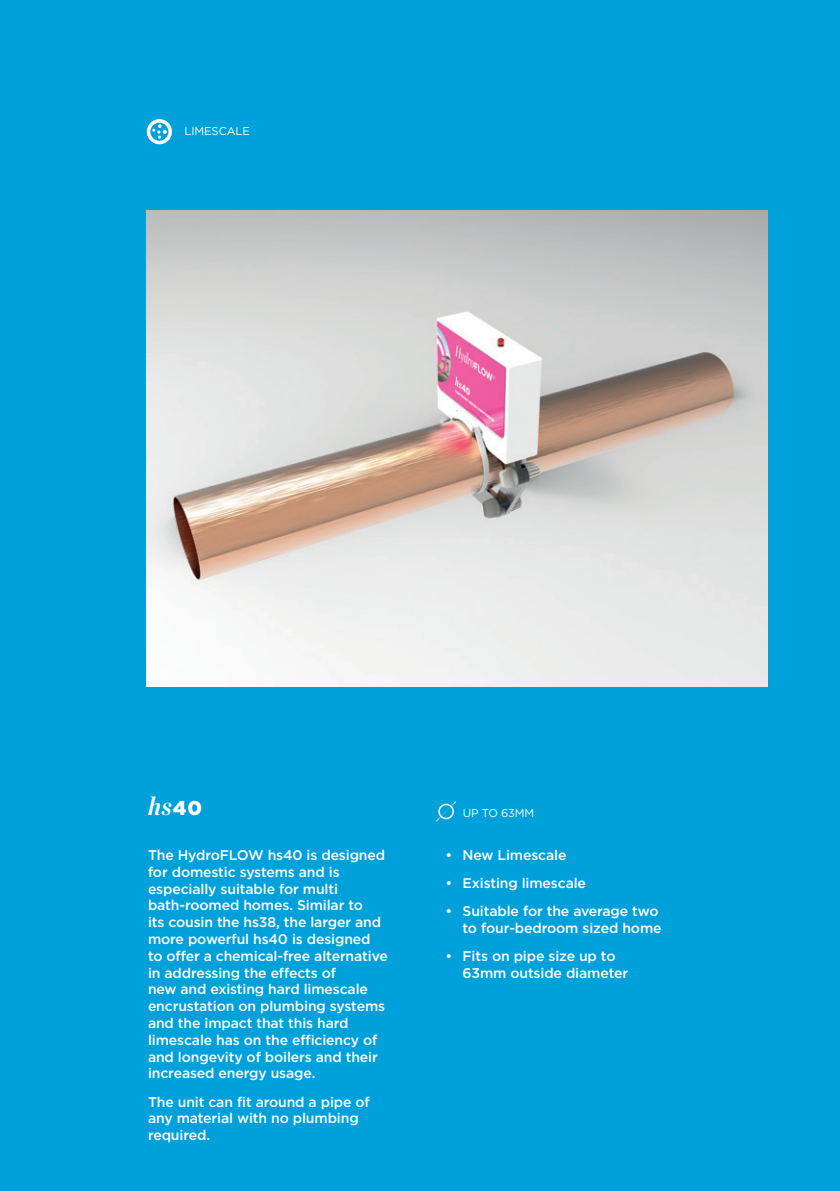
<style>
.page{position:relative;width:840px;height:1191px;background:#fff}
.page>*{position:absolute;margin:0;border:0;box-sizing:border-box;transform-origin:0 0}
.t1{font:italic 700 26px "Chronicle Disp Cond";color:#fff}
.t2{font:500 14px/16.8px "Gotham HTF";letter-spacing:-.01em;color:#fff}
.t3{font:11.2px "Gotham HTF";letter-spacing:-.01em;color:#fff}
.s1{font-family:"Gotham HTF";font-weight:900;font-style:normal;font-size:20px}
</style>
<div class="page">
<div style="left:0;top:0;width:839px;height:1191px;background:#00a0da"></div>
<svg style="left:147px;top:119px;width:25px;height:25px"></svg>
<svg style="left:436px;top:801px;width:20px;height:20px"></svg>
<img style="left:147px;top:210px;width:620px;height:476px">
<p class="t3" style="left:184px;top:125px;width:67px">LIMESCALE</p>
<p class="t1" style="left:148px;top:784px;width:55px">hs<span class="s1">40</span></p>
<p class="t2" style="left:148px;top:846px;width:241px">The HydroFLOW hs40 is designed for domestic systems and is especially suitable for multi bath-roomed homes. Similar to<br>its cousin the hs38, the larger and more powerful hs40 is designed to offer a chemical-free alternative in addressing the effects of<br>new and existing hard limescale encrustation on plumbing systems and the impact that this hard limescale has on the efficiency of and longevity of boilers and their increased energy usage.</p>
<p class="t2" style="left:148px;top:1093px;width:223px">The unit can fit around a pipe of any material with no plumbing required.</p>
<p class="t3" style="left:462px;top:806px;width:73px">UP TO 63MM</p>
<p class="t2" style="left:445px;top:846px;width:122px">• New Limescale</p>
<p class="t2" style="left:445px;top:874px;width:142px">• Existing limescale</p>
<p class="t2" style="left:445px;top:902px;width:217px;text-align:right">• Suitable for the average two to four-bedroom sized home</p>
<p class="t2" style="left:462px;top:947px;width:167px;text-indent:-17px">• Fits on pipe size up to<br>63mm outside diameter</p>
</div>
